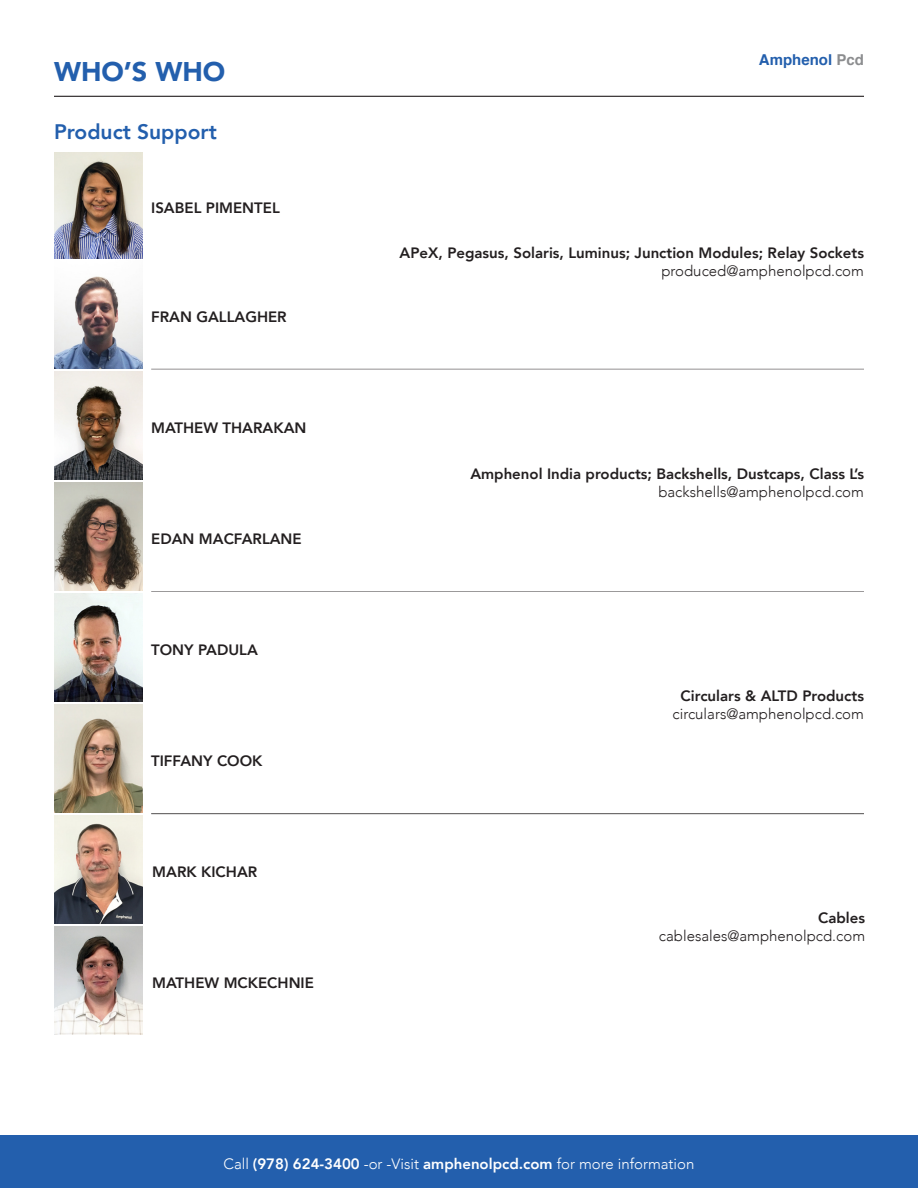
<style>
.page{position:relative;width:918px;height:1188px;background:#fff}
.page>*{position:absolute;margin:0;border:0;box-sizing:border-box;transform-origin:0 0}
.t1{font:900 27px "Avenir";color:#235fad}
.t2{font:800 21px "Avenir";color:#235fad}
.t3{font:800 15px "Avenir";color:#231f20}
.t4{font:300 15px "Avenir";color:#231f20}
.t5{font:300 15px "Avenir";color:#fff}
.t6{font:700 15px "Helvetica";color:#235fad}
.s1{color:#8c8d8f}
.s2{font-weight:800}
</style>
<div class="page">
<img style="left:54px;top:152px;width:88px;height:216px">
<div style="left:0;top:1136px;width:918px;height:52px;background:#235fad"></div>
<hr style="left:54px;top:96px;width:810px;height:1px;background:#231f20">
<hr style="left:151px;top:369px;width:713px;height:1px;background:#231f20">
<hr style="left:151px;top:591px;width:713px;height:1px;background:#231f20">
<hr style="left:151px;top:814px;width:713px;height:1px;background:#231f20">
<hr style="left:151px;top:813px;width:713px;height:1px;background:#231f20">
<img style="left:54px;top:371px;width:88px;height:108px">
<img style="left:54px;top:482px;width:88px;height:108px">
<img style="left:54px;top:704px;width:88px;height:108px">
<img style="left:54px;top:593px;width:88px;height:108px">
<img style="left:54px;top:815px;width:88px;height:108px">
<img style="left:54px;top:926px;width:88px;height:108px">
<p class="t1" style="left:54px;top:48px;width:173px">WHO’S WHO</p>
<p class="t6" style="left:759px;top:48px;width:107px">Amphenol <span class="s1">Pcd</span></p>
<p class="t2" style="left:54px;top:115px;width:164px">Product Support</p>
<p class="t3" style="left:151px;top:196px;width:130px">ISABEL PIMENTEL</p>
<p class="t3" style="left:151px;top:305px;width:137px">FRAN GALLAGHER</p>
<p class="t3" style="left:151px;top:416px;width:157px">MATHEW THARAKAN</p>
<p class="t3" style="left:151px;top:527px;width:152px">EDAN MACFARLANE</p>
<p class="t3" style="left:151px;top:638px;width:108px">TONY PADULA</p>
<p class="t3" style="left:151px;top:749px;width:113px">TIFFANY COOK</p>
<p class="t3" style="left:152px;top:860px;width:106px">MARK KICHAR</p>
<p class="t3" style="left:152px;top:971px;width:163px">MATHEW MCKECHNIE</p>
<p class="t3" style="left:400px;top:241px;width:466px">APeX, Pegasus, Solaris, Luminus; Junction Modules; Relay Sockets</p>
<p class="t4" style="left:661px;top:262px;width:204px">produced@amphenolpcd.com</p>
<p class="t3" style="left:470px;top:462px;width:395px">Amphenol India products; Backshells, Dustcaps, Class L’s</p>
<p class="t4" style="left:658px;top:483px;width:207px">backshells@amphenolpcd.com</p>
<p class="t3" style="left:681px;top:684px;width:185px">Circulars &amp; ALTD Products</p>
<p class="t4" style="left:673px;top:705px;width:193px">circulars@amphenolpcd.com</p>
<p class="t3" style="left:818px;top:906px;width:48px">Cables</p>
<p class="t4" style="left:659px;top:927px;width:208px">cablesales@amphenolpcd.com</p>
<p class="t5" style="left:224px;top:1154px;width:472px">Call <span class="s2">(978) 624-3400</span> -or -Visit <span class="s2">amphenolpcd.com</span> for more information</p>
</div>
